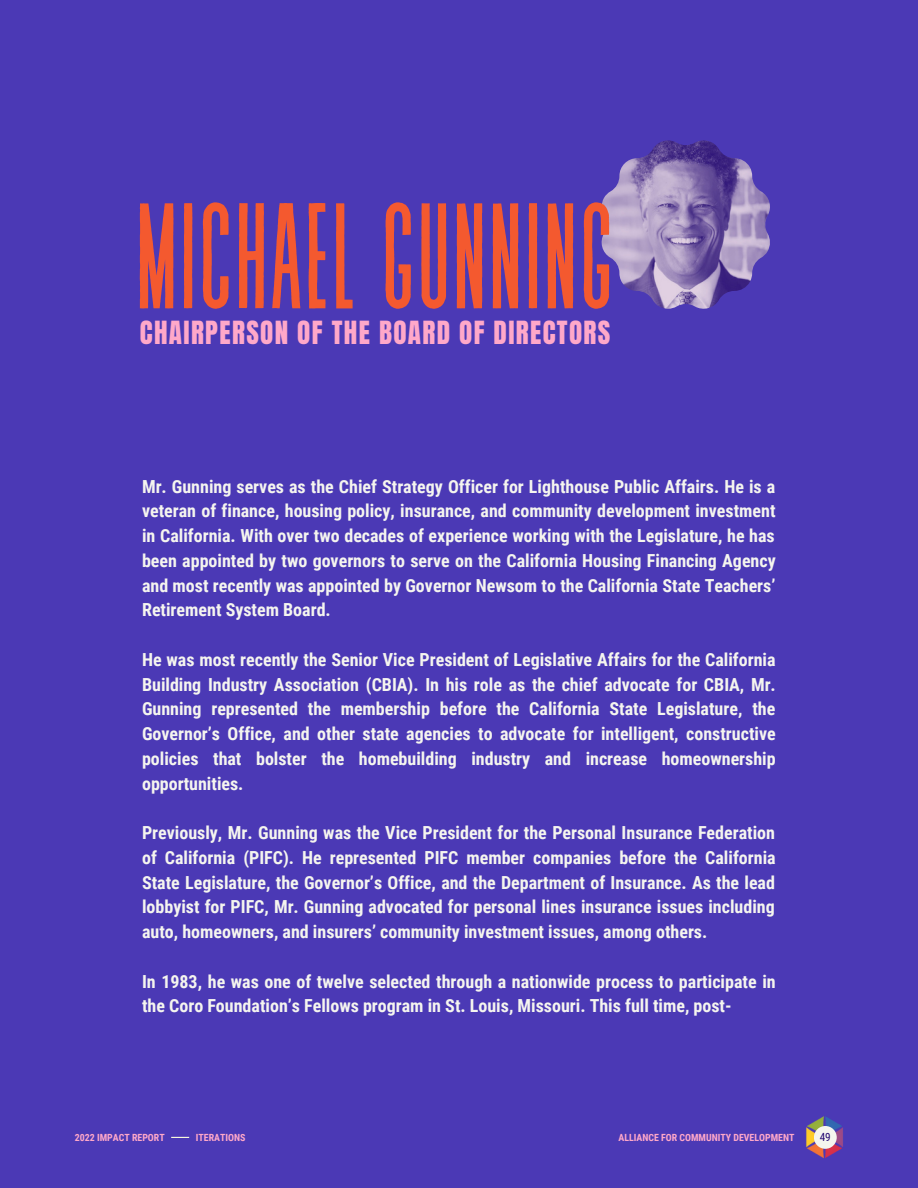
<style>
.page{position:relative;width:918px;height:1188px;background:#4b39b5}
.page>*{position:absolute;margin:0;border:0;box-sizing:border-box;transform-origin:0 0}
.t1{font:150px "Revive 80 Tall";color:#f4592f}
.t2{font:27.15px "Anton";letter-spacing:.05em;color:#ffa8c9}
.t3{font:700 18px/24.8px "Roboto Condensed";color:#f5f5ef;text-align:justify}
.t4{font:11.25px "Roboto Condensed";color:#230871}
.t5{font:700 9.9px "Roboto Condensed";color:#ffa8c9}
</style>
<div class="page">
<img style="left:602px;top:140px;width:168px;height:169px">
<img style="left:806px;top:1116px;width:37px;height:42px">
<div style="left:814px;top:1126px;width:23px;height:23px;background:#f5f5ef;border-radius:50%"></div>
<svg style="left:171px;top:1137px;width:18px;height:1px"></svg>
<p class="t1" style="left:135px;top:179px;width:481px">MICHAEL GUNNING</p>
<p class="t2" style="left:140px;top:313px;width:472px">CHAIRPERSON OF THE BOARD OF DIRECTORS</p>
<p class="t3" style="left:142px;top:474px;width:635px">Mr. Gunning serves as the Chief Strategy Officer for Lighthouse Public Affairs. He is a veteran of finance, housing policy, insurance, and community development investment in California. With over two decades of experience working with the Legislature, he has been appointed by two governors to serve on the California Housing Financing Agency and most recently was appointed by Governor Newsom to the California State Teachers’ Retirement System Board.</p>
<p class="t3" style="left:142px;top:647px;width:635px">He was most recently the Senior Vice President of Legislative Affairs for the California Building Industry Association (CBIA). In his role as the chief advocate for CBIA, Mr.<br>Gunning represented the membership before the California State Legislature, the Governor’s Office, and other state agencies to advocate for intelligent, constructive policies that bolster the homebuilding industry and increase homeownership opportunities.</p>
<p class="t3" style="left:142px;top:821px;width:635px">Previously, Mr. Gunning was the Vice President for the Personal Insurance Federation of California (PIFC). He represented PIFC member companies before the California State Legislature, the Governor’s Office, and the Department of Insurance. As the lead lobbyist for PIFC, Mr. Gunning advocated for personal lines insurance issues including auto, homeowners, and insurers’ community investment issues, among others.</p>
<p class="t3" style="left:142px;top:969px;width:635px">In 1983, he was one of twelve selected through a nationwide process to participate in the Coro Foundation’s Fellows program in St. Louis, Missouri. This full time, post-</p>
<p class="t5" style="left:75px;top:1132px;width:91px">2022 IMPACT REPORT</p>
<p class="t5" style="left:196px;top:1132px;width:51px">ITERATIONS</p>
<p class="t5" style="left:619px;top:1132px;width:177px">ALLIANCE FOR COMMUNITY DEVELOPMENT</p>
<p class="t4" style="left:820px;top:1131px;width:13px">49</p>
</div>
